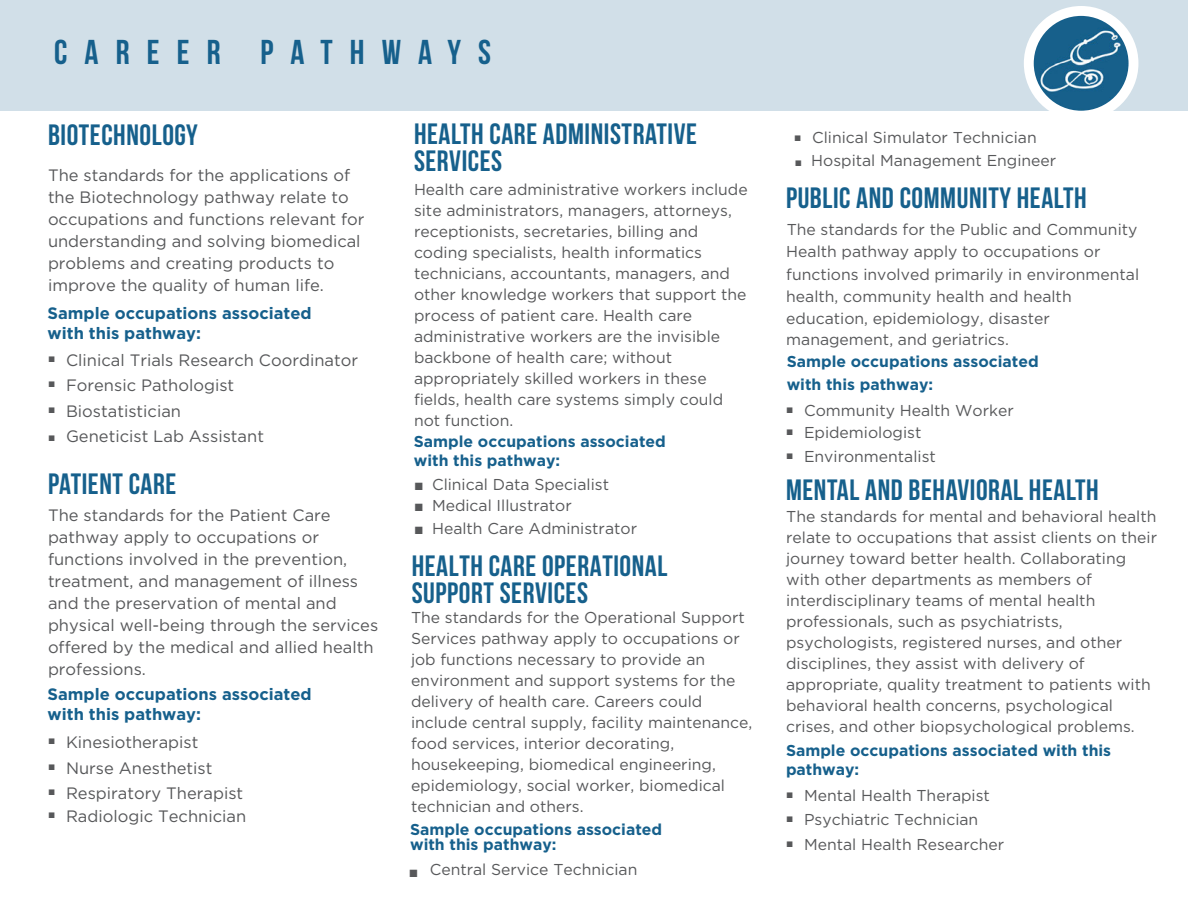
<style>
.page{position:relative;width:1188px;height:918px;background:#fff}
.page>*{position:absolute;margin:0;border:0;box-sizing:border-box;transform-origin:0 0}
.t1{font:34.5px "Bebas Neue";letter-spacing:.5em;color:#16608c}
.t2{font:29.4px/27px "Bebas Neue";letter-spacing:.02em;color:#16608c}
.t3{font:16.5px/22px "Gotham";color:#57585a}
.t4{font:700 16.5px/19.8px "Gotham";color:#16608c}
.t5{font:15.75px/21px "Gotham";color:#57585a}
.t6{font:700 15.75px/18.9px "Gotham";color:#16608c}
.t7{font:15.75px/21px "Arial";color:#57585a}
.t8{font:12px/25.5px "Arial";color:#57585a;text-align:justify}
.s1{font-family:"Arial";font-size:12px}
.s2{font-weight:700;color:#16608c}
</style>
<div class="page">
<div style="left:0;top:0;width:1188px;height:111px;background:#d1dfe8"></div>
<img style="left:1029px;top:11px;width:105px;height:105px;border-radius:52px">
<div style="left:1024px;top:6px;width:114px;height:115px;border:10px solid #fff;border-radius:50%"></div>
<h1 class="t1" style="left:54px;top:33px;width:439px">CAREER PATHWAYS</h1>
<h2 class="t2" style="left:48px;top:121px;width:151px">BIOTECHNOLOGY</h2>
<p class="t3" style="left:48px;top:164px;width:318px">The standards for the applications of the Biotechnology pathway relate to occupations and functions relevant for understanding and solving biomedical problems and creating products to improve the quality of human life.</p>
<p class="t4" style="left:48px;top:303px;width:266px">Sample occupations associated with this pathway:</p>
<p class="t3" style="left:66px;top:347px;width:294px;line-height:25.5px">Clinical Trials Research Coordinator<br>Forensic Pathologist<br>Biostatistician<br>Geneticist Lab Assistant</p>
<h3 class="t2" style="left:48px;top:470px;width:130px">PATIENT CARE</h3>
<p class="t3" style="left:48px;top:504px;width:332px">The standards for the Patient Care pathway apply to occupations or functions involved in the prevention, treatment, and management of illness and the preservation of mental and physical well-being through the services offered by the medical and allied health professions.</p>
<p class="t4" style="left:48px;top:684px;width:266px">Sample occupations associated with this pathway:</p>
<p class="t8" style="left:48px;top:727px;width:9px">■ ■ ■</p>
<p class="t8" style="left:48px;top:801px;width:9px">■</p>
<p class="t8" style="left:48px;top:345px;width:9px">■ ■ ■</p>
<p class="t8" style="left:48px;top:424px;width:9px">■</p>
<p class="t3" style="left:66px;top:729px;width:179px;line-height:25.5px">Kinesiotherapist<br>Nurse Anesthetist<br>Respiratory Therapist</p>
<p class="t3" style="left:66px;top:804px;width:182px">Radiologic Technician</p>
<h4 class="t2" style="left:414px;top:120px;width:284px">HEALTH CARE ADMINISTRATIVE<br>SERVICES</h4>
<p class="t5" style="left:414px;top:179px;width:335px">Health care administrative workers include site administrators, managers, attorneys, receptionists, secretaries, billing and coding specialists, health informatics technicians, accountants, managers, and other knowledge workers that support the process of patient care. Health care administrative workers are the invisible backbone of health care; without appropriately skilled workers in these fields, health care systems simply could not function.</p>
<h5 class="t6" style="left:414px;top:432px;width:254px">Sample occupations associated with this pathway:</h5>
<p class="t5" style="left:432px;top:474px;width:178px">Clinical Data Specialist</p>
<p class="t5" style="left:432px;top:495px;width:141px">Medical Illustrator</p>
<p class="t5" style="left:432px;top:517px;width:207px">Health Care Administrator</p>
<h5 class="t2" style="left:412px;top:552px;width:257px">HEALTH CARE OPERATIONAL<br>SUPPORT SERVICES</h5>
<p class="t5" style="left:411px;top:606px;width:343px">The standards for the Operational Support Services pathway apply to occupations or job functions necessary to provide an environment and support systems for the delivery of health care. Careers could include central supply, facility maintenance, food services, interior decorating, housekeeping, biomedical engineering, epidemiology, social worker, biomedical technician and others.</p>
<h5 class="t6" style="left:410px;top:821px;width:254px;line-height:15.6px">Sample occupations associated with this pathway:</h5>
<p class="t5" style="left:430px;top:859px;width:209px">Central Service Technician</p>
<p class="t7" style="left:414px;top:474px;width:11px">■ ■</p>
<p class="t7" style="left:414px;top:518px;width:11px">■</p>
<p class="t7" style="left:409px;top:861px;width:11px">■</p>
<p class="t5" style="left:794px;top:127px;width:244px"><span class="s1">■</span> Clinical Simulator Technician</p>
<p class="t5" style="left:795px;top:149px;width:263px"><span class="s1">■</span> Hospital Management Engineer</p>
<h6 class="t2" style="left:786px;top:184px;width:302px">PUBLIC AND COMMUNITY HEALTH</h6>
<h5 class="t5" style="left:786px;top:218px;width:354px;line-height:22px">The standards for the Public and Community Health pathway apply to occupations or functions involved primarily in environmental health, community health and health education, epidemiology, disaster management, and geriatrics.<br><span class="s2">Sample occupations associated<br>with this pathway:</span></h5>
<p class="t8" style="left:786px;top:397px;width:9px;line-height:22.5px">■ ■</p>
<p class="t8" style="left:786px;top:442px;width:9px">■</p>
<p class="t5" style="left:804px;top:399px;width:211px;line-height:22.5px">Community Health Worker<br>Epidemiologist</p>
<p class="t5" style="left:804px;top:446px;width:133px">Environmentalist</p>
<h6 class="t2" style="left:786px;top:476px;width:314px">MENTAL AND BEHAVIORAL HEALTH</h6>
<p class="t5" style="left:786px;top:506px;width:372px">The standards for mental and behavioral health relate to occupations that assist clients on their journey toward better health. Collaborating with other departments as members of interdisciplinary teams of mental health professionals, such as psychiatrists, psychologists, registered nurses, and other disciplines, they assist with delivery of appropriate, quality treatment to patients with behavioral health concerns, psychological crises, and other biopsychological problems.</p>
<h5 class="t6" style="left:786px;top:740px;width:327px">Sample occupations associated with this pathway:</h5>
<p class="t8" style="left:786px;top:781px;width:9px;line-height:24px">■ ■</p>
<p class="t8" style="left:786px;top:830px;width:9px">■</p>
<p class="t5" style="left:804px;top:783px;width:187px;line-height:24px">Mental Health Therapist<br>Psychiatric Technician</p>
<p class="t5" style="left:804px;top:834px;width:202px">Mental Health Researcher</p>
</div>
